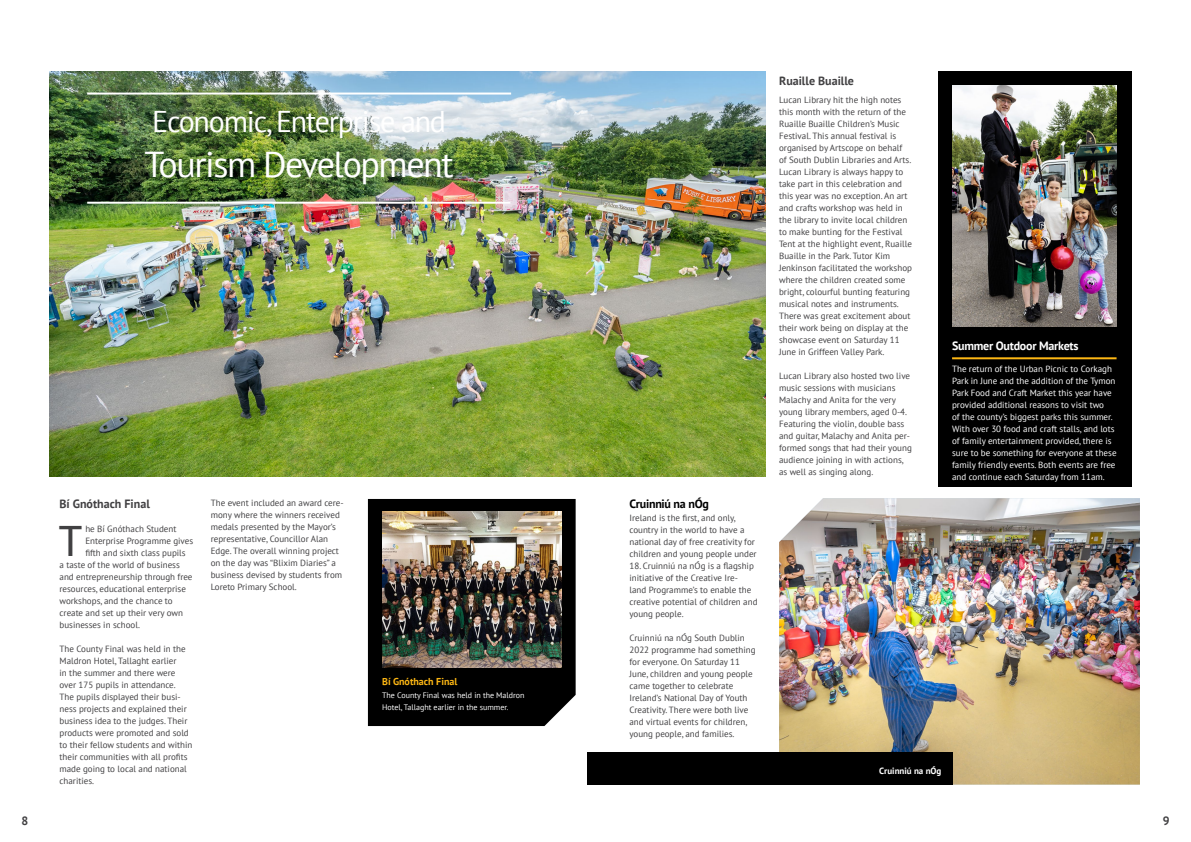
<style>
.page{position:relative;width:1191px;height:842px;background:#fff}
.page>*{position:absolute;margin:0;border:0;box-sizing:border-box;transform-origin:0 0}
.t1{font:44.6px "Myriad Pro";color:#414042}
.t2{font:36px "PT Sans";letter-spacing:-.04em;color:#fff}
.t3{font:30px "PT Sans";letter-spacing:-.04em;color:#fff}
.t4{font:700 12px "PT Sans";color:#414042}
.t5{font:700 12px "PT Sans";letter-spacing:-.02em;color:#fff}
.t6{font:700 12px "PT Sans";letter-spacing:-.02em;color:#000}
.t7{font:700 10px "PT Sans";color:#fdb714}
.t8{font:9px/12px "PT Sans";color:#414042}
.t9{font:9px/12px "PT Sans";color:#fff}
.t10{font:700 9px "PT Sans";color:#fff}
.t11{font:8px/12px "PT Sans";color:#fff}
</style>
<div class="page">
<div style="left:368px;top:499px;width:207px;height:227px;background:#000"></div>
<img style="left:50px;top:72px;width:715px;height:404px">
<img style="left:382px;top:511px;width:179px;height:156px">
<hr style="left:87px;top:93px;width:424px;height:2px;background:#fff">
<hr style="left:87px;top:202px;width:423px;height:2px;background:#fff">
<div style="left:938px;top:71px;width:193px;height:415px;background:#000"></div>
<img style="left:779px;top:498px;width:361px;height:286px">
<img style="left:952px;top:85px;width:164px;height:242px">
<div style="left:587px;top:753px;width:365px;height:32px;background:#000"></div>
<hr style="left:952px;top:357px;width:164px;height:2px;background:#fdb714">
<h3 class="t3" style="left:152px;top:103px;width:295px">Economic, Enterprise and</h3>
<h2 class="t2" style="left:145px;top:141px;width:311px">Tourism Development</h2>
<h3 class="t4" style="left:60px;top:496px;width:92px">Bí Gnóthach Final</h3>
<h1 class="t1" style="left:60px;top:514px;width:24px">T</h1>
<p class="t8" style="left:85px;top:523px;width:93px">he Bí Gnóthach Student</p>
<p class="t8" style="left:85px;top:535px;width:109px">Enterprise Programme gives</p>
<p class="t8" style="left:85px;top:547px;width:102px">fifth and sixth class pupils</p>
<p class="t8" style="left:60px;top:559px;width:122px">a taste of the world of business</p>
<p class="t8" style="left:60px;top:571px;width:134px">and entrepreneurship through free</p>
<p class="t8" style="left:60px;top:583px;width:128px">resources, educational enterprise</p>
<p class="t8" style="left:60px;top:595px;width:115px">workshops, and the chance to</p>
<p class="t8" style="left:60px;top:607px;width:125px">create and set up their very own</p>
<p class="t8" style="left:60px;top:619px;width:82px">businesses in school.</p>
<p class="t8" style="left:60px;top:643px;width:134px">The County Final was held in the<br>Maldron Hotel, Tallaght earlier<br>in the summer and there were over 175 pupils in attendance.<br>The pupils displayed their busi&shy;ness projects and explained their business idea to the judges. Their products were promoted and sold to their fellow students and within their communities with all profits made going to local and national charities.</p>
<p class="t8" style="left:211px;top:496px;width:134px">The event included an award cere&shy;mony where the winners received medals presented by the Mayor’s representative, Councillor Alan<br>Edge. The overall winning project on the day was “Blixim Diaries” a business devised by students from<br>Loreto Primary School.</p>
<p class="t7" style="left:382px;top:675px;width:77px">Bí Gnóthach Final</p>
<p class="t11" style="left:382px;top:689px;width:144px">The County Final was held in the Maldron<br>Hotel, Tallaght earlier in the summer.</p>
<h3 class="t6" style="left:629px;top:495px;width:81px">Cruinniú na nÓg</h3>
<p class="t8" style="left:629px;top:511px;width:129px">Ireland is the first, and only, country in the world to have a national day of free creativity for children and young people under</p>
<p class="t8" style="left:629px;top:559px;width:129px">18. Cruinniú na nÓg is a flagship initiative of the Creative Ire-<br>land Programme’s to enable the creative potential of children and young people.</p>
<p class="t8" style="left:629px;top:631px;width:127px">Cruinniú na nÓg South Dublin<br>2022 programme had something for everyone. On Saturday 11<br>June, children and young people came together to celebrate<br>Ireland’s National Day of Youth<br>Creativity. There were both live and virtual events for children, young people, and families.</p>
<h3 class="t4" style="left:779px;top:73px;width:76px">Ruaille Buaille</h3>
<p class="t8" style="left:779px;top:94px;width:134px">Lucan Library hit the high notes this month with the return of the<br>Ruaille Buaille Children’s Music<br>Festival. This annual festival is organised by Artscope on behalf of South Dublin Libraries and Arts.<br>Lucan Library is always happy to take part in this celebration and this year was no exception. An art and crafts workshop was held in the library to invite local children to make bunting for the Festival<br>Tent at the highlight event, Ruaille<br>Buaille in the Park. Tutor Kim<br>Jenkinson facilitated the workshop where the children created some bright, colourful bunting featuring musical notes and instruments.<br>There was great excitement about their work being on display at the showcase event on Saturday 11<br>June in Griffeen Valley Park.</p>
<p class="t8" style="left:779px;top:370px;width:134px">Lucan Library also hosted two live music sessions with musicians<br>Malachy and Anita for the very young library members, aged 0-4.<br>Featuring the violin, double bass and guitar, Malachy and Anita per&shy;formed songs that had their young audience joining in with actions, as well as singing along.</p>
<h3 class="t5" style="left:952px;top:338px;width:128px">Summer Outdoor Markets</h3>
<p class="t9" style="left:952px;top:363px;width:166px">The return of the Urban Picnic to Corkagh Park in June and the addition of the Tymon Park Food and Craft Market this year have provided additional reasons to visit two<br>of the county’s biggest parks this summer.<br>With over 30 food and craft stalls, and lots of family entertainment provided, there is sure to be something for everyone at these family friendly events. Both events are free and continue each Saturday from 11am.</p>
<p class="t10" style="left:879px;top:765px;width:64px">Cruinniú na nÓg</p>
<h3 class="t4" style="left:22px;top:813px;width:8px">8</h3>
<h3 class="t4" style="left:1162px;top:812px;width:8px">9</h3>
</div>
